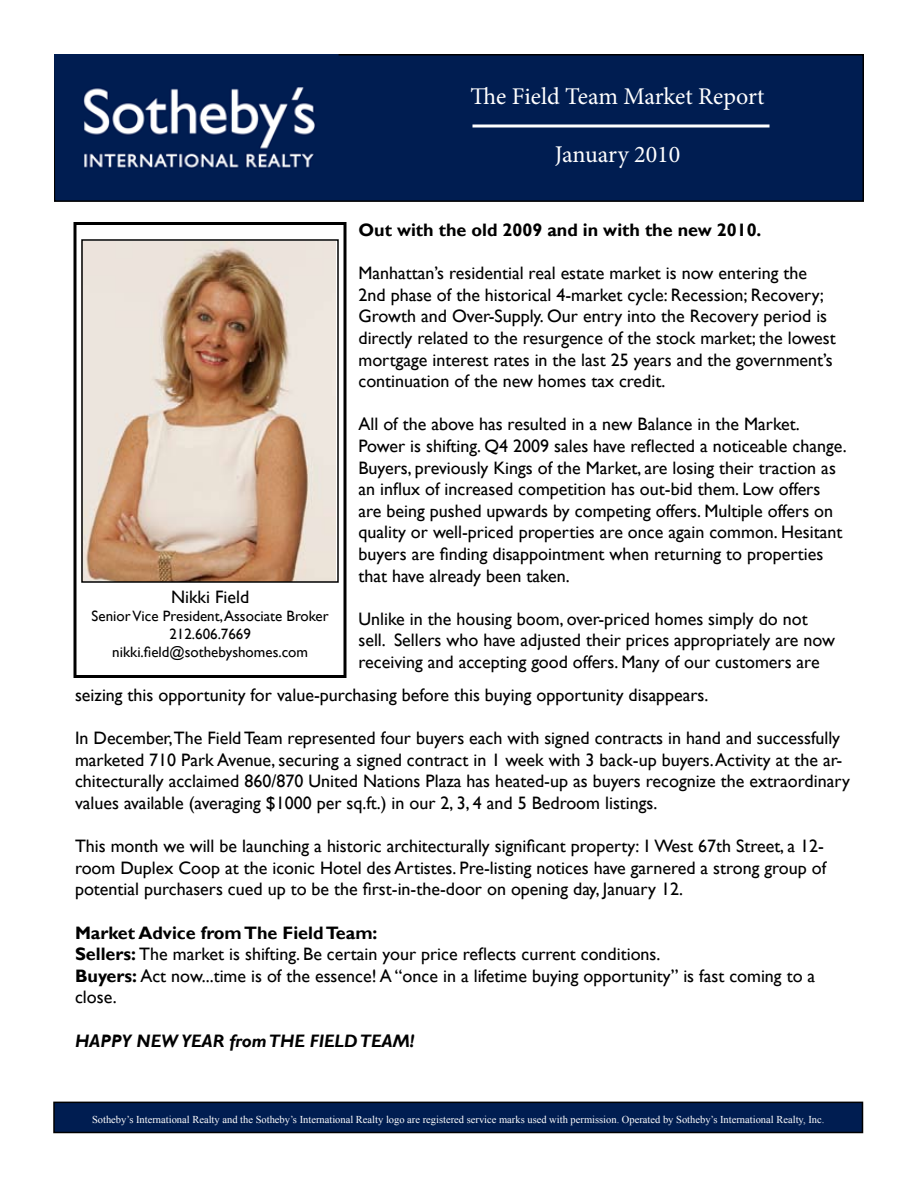
<style>
.page{position:relative;width:918px;height:1188px;background:#fff}
.page>*{position:absolute;margin:0;border:0;box-sizing:border-box;transform-origin:0 0}
.t1{font:24px "Minion Pro";color:#fff}
.t2{font:18px/21.6px "Gill Sans";color:#000}
.t3{font:700 18px "Gill Sans";color:#000}
.t4{font:italic 700 18px "Gill Sans";color:#000}
.t5{font:15px/18px "Gill Sans";color:#000;text-align:center}
.t6{font:10.5px "Times New Roman";color:#fff}
.s1{font-weight:700}
</style>
<div class="page">
<img style="left:84px;top:242px;width:252px;height:338px">
<div style="left:81px;top:239px;width:258px;height:344px;border:2px solid #000"></div>
<div style="left:55px;top:55px;width:808px;height:146px;background:#001d51"></div>
<div style="left:54px;top:54px;width:810px;height:148px;border:2px solid #000"></div>
<img style="left:54px;top:54px;width:286px;height:146px">
<svg style="left:472px;top:124px;width:298px;height:4px"></svg>
<div style="left:54px;top:1102px;width:808px;height:30px;background:#001d51"></div>
<div style="left:53px;top:1102px;width:810px;height:31px;border:2px solid #000"></div>
<div style="left:74px;top:222px;width:272px;height:456px;border:3px solid #000"></div>
<p class="t2" style="left:171px;top:587px;width:80px">Nikki Field</p>
<p class="t5" style="left:92px;top:608px;width:239px">Senior Vice President, Associate Broker<br>212.606.7669 nikki.field@sothebyshomes.com</p>
<h1 class="t1" style="left:471px;top:81px;width:296px">The Field Team Market Report</h1>
<h1 class="t1" style="left:555px;top:138px;width:127px">January 2010</h1>
<p class="t3" style="left:358px;top:219px;width:405px">Out with the old 2009 and in with the new 2010.</p>
<p class="t2" style="left:358px;top:263px;width:479px">Manhattan’s residential real estate market is now entering the 2nd phase of the historical 4-market cycle: Recession; Recovery; Growth and Over-Supply. Our entry into the Recovery period is directly related to the resurgence of the stock market; the lowest mortgage interest rates in the last 25 years and the government’s continuation of the new homes tax credit.</p>
<p class="t2" style="left:358px;top:414px;width:490px">All of the above has resulted in a new Balance in the Market.<br>Power is shifting. Q4 2009 sales have reflected a noticeable change.<br>Buyers, previously Kings of the Market, are losing their traction as an influx of increased competition has out-bid them. Low offers are being pushed upwards by competing offers. Multiple offers on quality or well-priced properties are once again common. Hesitant buyers are finding disappointment when returning to properties that have already been taken.</p>
<p class="t2" style="left:358px;top:608px;width:478px">Unlike in the housing boom, over-priced homes simply do not sell. Sellers who have adjusted their prices appropriately are now receiving and accepting good offers. Many of our customers are</p>
<p class="t2" style="left:75px;top:684px;width:635px">seizing this opportunity for value-purchasing before this buying opportunity disappears.</p>
<p class="t2" style="left:75px;top:728px;width:776px">In December,The Field Team represented four buyers each with signed contracts in hand and successfully marketed 710 Park Avenue, securing a signed contract in 1 week with 3 back-up buyers. Activity at the ar&shy;chitecturally acclaimed 860/870 United Nations Plaza has heated-up as buyers recognize the extraordinary values available (averaging $1000 per sq.ft.) in our 2, 3, 4 and 5 Bedroom listings.</p>
<p class="t2" style="left:75px;top:836px;width:753px">This month we will be launching a historic architecturally significant property: 1 West 67th Street, a 12- room Duplex Coop at the iconic Hotel des Artistes. Pre-listing notices have garnered a strong group of potential purchasers cued up to be the first-in-the-door on opening day, January 12.</p>
<p class="t2" style="left:75px;top:922px;width:742px"><span class="s1">Market Advice from The Field Team:<br>Sellers:</span> The market is shifting. Be certain your price reflects current conditions.<br><span class="s1">Buyers:</span> Act now...time is of the essence! A “once in a lifetime buying opportunity” is fast coming to a close.</p>
<p class="t4" style="left:75px;top:1030px;width:341px">HAPPY NEW YEAR from THE FIELD TEAM!</p>
<p class="t6" style="left:92px;top:1112px;width:734px">Sotheby’s International Realty and the Sotheby’s International Realty logo are registered service marks used with permission. Operated by Sotheby’s International Realty, Inc.</p>
</div>
